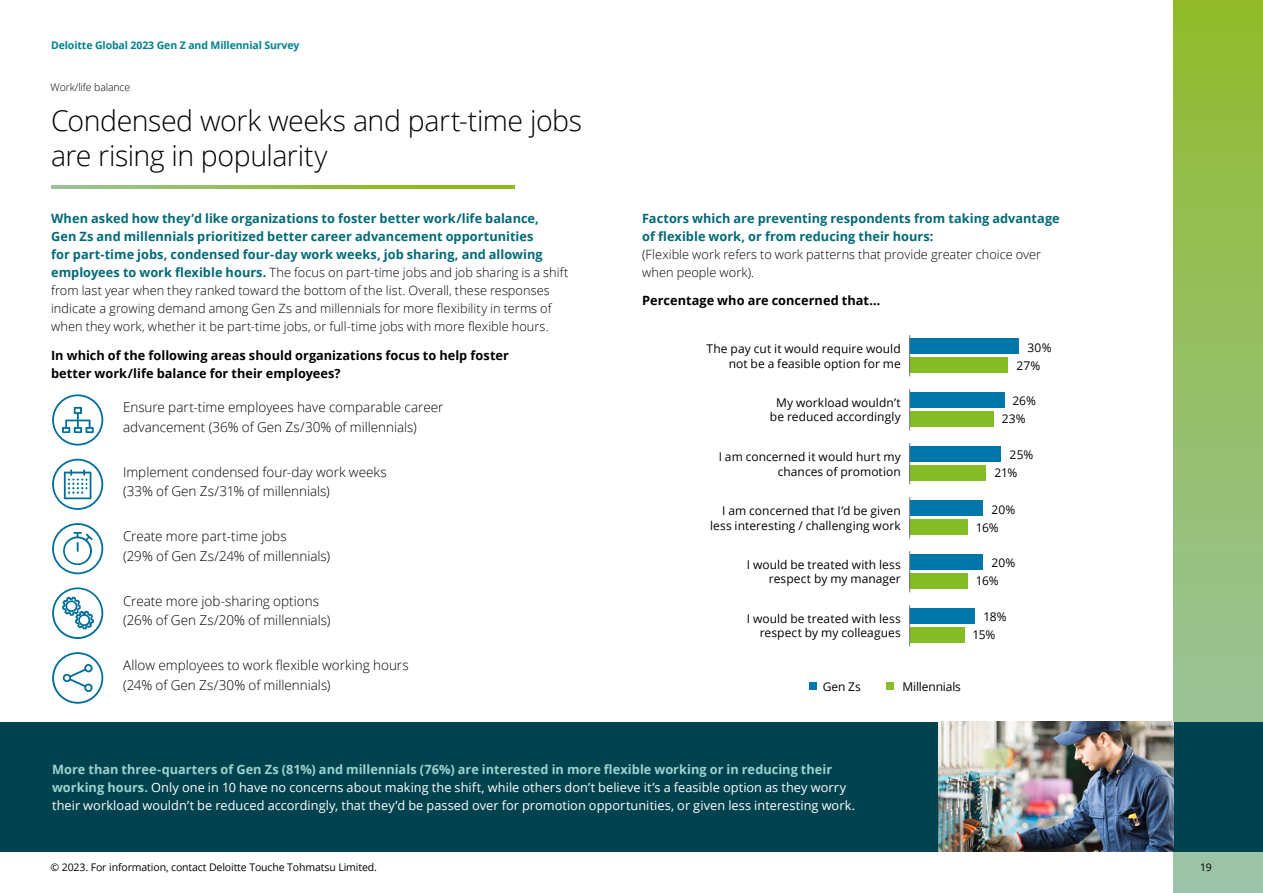
<style>
.page{position:relative;width:1263px;height:893px;background:#fff}
.page>*{position:absolute;margin:0;border:0;box-sizing:border-box;transform-origin:0 0}
.t1{font:300 28.5px/34.5px "Open Sans";letter-spacing:-.015em;color:#000}
.t2{font:300 13.5px/19.5px "Open Sans";color:#000}
.t3{font:300 12.75px/18px "Open Sans";letter-spacing:.005em;color:#000}
.t4{font:12.75px/18px "Open Sans";letter-spacing:.005em;color:#fff}
.t5{font:700 12.75px/18px "Open Sans";letter-spacing:.005em;color:#000}
.t6{font:700 12.75px/18px "Open Sans";color:#006a77}
.t7{font:12px/14.4px "Open Sans";letter-spacing:.005em;color:#000}
.t8{font:10.5px "Open Sans";letter-spacing:-.01em;color:#000}
.t9{font:700 10.5px "Open Sans";letter-spacing:-.01em;color:#008190}
.t10{font:300 10.5px "Open Sans";letter-spacing:-.01em;color:#000}
.s1{font-weight:700;color:#006a77}
.s2{font-weight:700;color:#9dd3cf}
</style>
<div class="page">
<svg style="left:1173px;top:0;width:90px;height:893px;background:#96be66"></svg>
<div style="left:0;top:722px;width:1263px;height:129px;background:#00434f"></div>
<svg style="left:51px;top:185px;width:464px;height:3px"></svg>
<svg style="left:52px;top:394px;width:51px;height:52px"></svg>
<svg style="left:52px;top:459px;width:51px;height:51px"></svg>
<svg style="left:52px;top:523px;width:51px;height:51px"></svg>
<svg style="left:52px;top:587px;width:51px;height:52px"></svg>
<svg style="left:52px;top:652px;width:51px;height:52px"></svg>
<img style="left:938px;top:721px;width:235px;height:130px">
<div style="left:910px;top:339px;width:109px;height:15px;background:#0076a8"></div>
<div style="left:910px;top:358px;width:98px;height:15px;background:#86bc25"></div>
<hr style="left:909px;top:335px;width:1px;height:41px;background:#75787b">
<div style="left:910px;top:393px;width:94px;height:15px;background:#0076a8"></div>
<div style="left:910px;top:412px;width:83px;height:15px;background:#86bc25"></div>
<hr style="left:909px;top:389px;width:1px;height:41px;background:#75787b">
<div style="left:910px;top:447px;width:91px;height:15px;background:#0076a8"></div>
<div style="left:910px;top:466px;width:76px;height:15px;background:#86bc25"></div>
<hr style="left:909px;top:443px;width:1px;height:41px;background:#75787b">
<div style="left:910px;top:501px;width:72px;height:15px;background:#0076a8"></div>
<div style="left:910px;top:520px;width:58px;height:15px;background:#86bc25"></div>
<hr style="left:909px;top:497px;width:1px;height:41px;background:#75787b">
<div style="left:910px;top:555px;width:72px;height:15px;background:#0076a8"></div>
<div style="left:910px;top:574px;width:58px;height:15px;background:#86bc25"></div>
<hr style="left:909px;top:551px;width:1px;height:41px;background:#75787b">
<div style="left:910px;top:609px;width:65px;height:15px;background:#0076a8"></div>
<div style="left:910px;top:628px;width:54px;height:15px;background:#86bc25"></div>
<hr style="left:909px;top:605px;width:1px;height:41px;background:#75787b">
<div style="left:809px;top:683px;width:8px;height:7px;background:#0076b3"></div>
<div style="left:886px;top:683px;width:8px;height:7px;background:#87bd26"></div>
<p class="t9" style="left:51px;top:37px;width:250px">Deloitte Global 2023 Gen Z and Millennial Survey</p>
<p class="t10" style="left:51px;top:80px;width:81px">Work/life balance</p>
<h1 class="t1" style="left:51px;top:103px;width:532px">Condensed work weeks and part-time jobs are rising in popularity</h1>
<p class="t3" style="left:51px;top:209px;width:519px"><span class="s1">When asked how they’d like organizations to foster better work/life balance,<br>Gen Zs and millennials prioritized better career advancement opportunities<br>for part-time jobs, condensed four-day work weeks, job sharing, and allowing employees to work flexible hours.</span> The focus on part-time jobs and job sharing is a shift from last year when they ranked toward the bottom of the list. Overall, these responses indicate a growing demand among Gen Zs and millennials for more flexibility in terms of when they work, whether it be part-time jobs, or full-time jobs with more flexible hours.</p>
<p class="t6" style="left:642px;top:209px;width:419px">Factors which are preventing respondents from taking advantage of flexible work, or from reducing their hours:</p>
<p class="t3" style="left:642px;top:245px;width:400px">(Flexible work refers to work patterns that provide greater choice over when people work).</p>
<p class="t5" style="left:642px;top:291px;width:240px">Percentage who are concerned that…</p>
<p class="t5" style="left:51px;top:346px;width:459px">In which of the following areas should organizations focus to help foster better work/life balance for their employees?</p>
<p class="t2" style="left:123px;top:397px;width:322px">Ensure part-time employees have comparable career advancement (36% of Gen Zs/30% of millennials)</p>
<p class="t2" style="left:123px;top:462px;width:265px">Implement condensed four-day work weeks (33% of Gen Zs/31% of millennials)</p>
<p class="t2" style="left:123px;top:526px;width:209px">Create more part-time jobs<br>(29% of Gen Zs/24% of millennials)</p>
<p class="t2" style="left:123px;top:591px;width:209px">Create more job-sharing options (26% of Gen Zs/20% of millennials)</p>
<p class="t2" style="left:123px;top:655px;width:287px">Allow employees to work flexible working hours (24% of Gen Zs/30% of millennials)</p>
<p class="t7" style="left:707px;top:342px;width:196px;text-align:right">The pay cut it would require would not be a feasible option for me</p>
<p class="t7" style="left:1016px;top:338px;width:37px;line-height:18.3px;text-indent:11px">30%<br>27%</p>
<p class="t7" style="left:770px;top:395px;width:132px;text-align:center">My workload wouldn’t be reduced accordingly</p>
<p class="t7" style="left:1002px;top:391px;width:36px;line-height:18.3px;text-indent:11px">26%<br>23%</p>
<p class="t7" style="left:719px;top:449px;width:184px;text-align:right">I am concerned it would hurt my chances of promotion</p>
<p class="t7" style="left:995px;top:445px;width:40px;line-height:18.3px;text-indent:15px">25%<br>21%</p>
<p class="t7" style="left:710px;top:504px;width:192px;text-align:right">I am concerned that I’d be given less interesting / challenging work</p>
<p class="t7" style="left:976px;top:500px;width:41px;line-height:18.3px;text-indent:16px">20%<br>16%</p>
<p class="t7" style="left:747px;top:557px;width:155px;text-align:right">I would be treated with less respect by my manager</p>
<p class="t7" style="left:976px;top:553px;width:41px;line-height:18.3px;text-indent:16px">20%<br>16%</p>
<p class="t7" style="left:747px;top:611px;width:155px;text-align:right">I would be treated with less respect by my colleagues</p>
<p class="t7" style="left:973px;top:607px;width:36px;line-height:18.3px;text-indent:11px">18%<br>15%</p>
<p class="t7" style="left:823px;top:679px;width:39px">Gen Zs</p>
<p class="t7" style="left:902px;top:679px;width:60px">Millennials</p>
<p class="t4" style="left:52px;top:760px;width:804px"><span class="s2">More than three-quarters of Gen Zs (81%) and millennials (76%) are interested in more flexible working or in reducing their working hours.</span> Only one in 10 have no concerns about making the shift, while others don’t believe it’s a feasible option as they worry their workload wouldn’t be reduced accordingly, that they’d be passed over for promotion opportunities, or given less interesting work.</p>
<p class="t8" style="left:51px;top:860px;width:328px">© 2023. For information, contact Deloitte Touche Tohmatsu Limited.</p>
<p class="t8" style="left:1200px;top:860px;width:13px">19</p>
</div>
